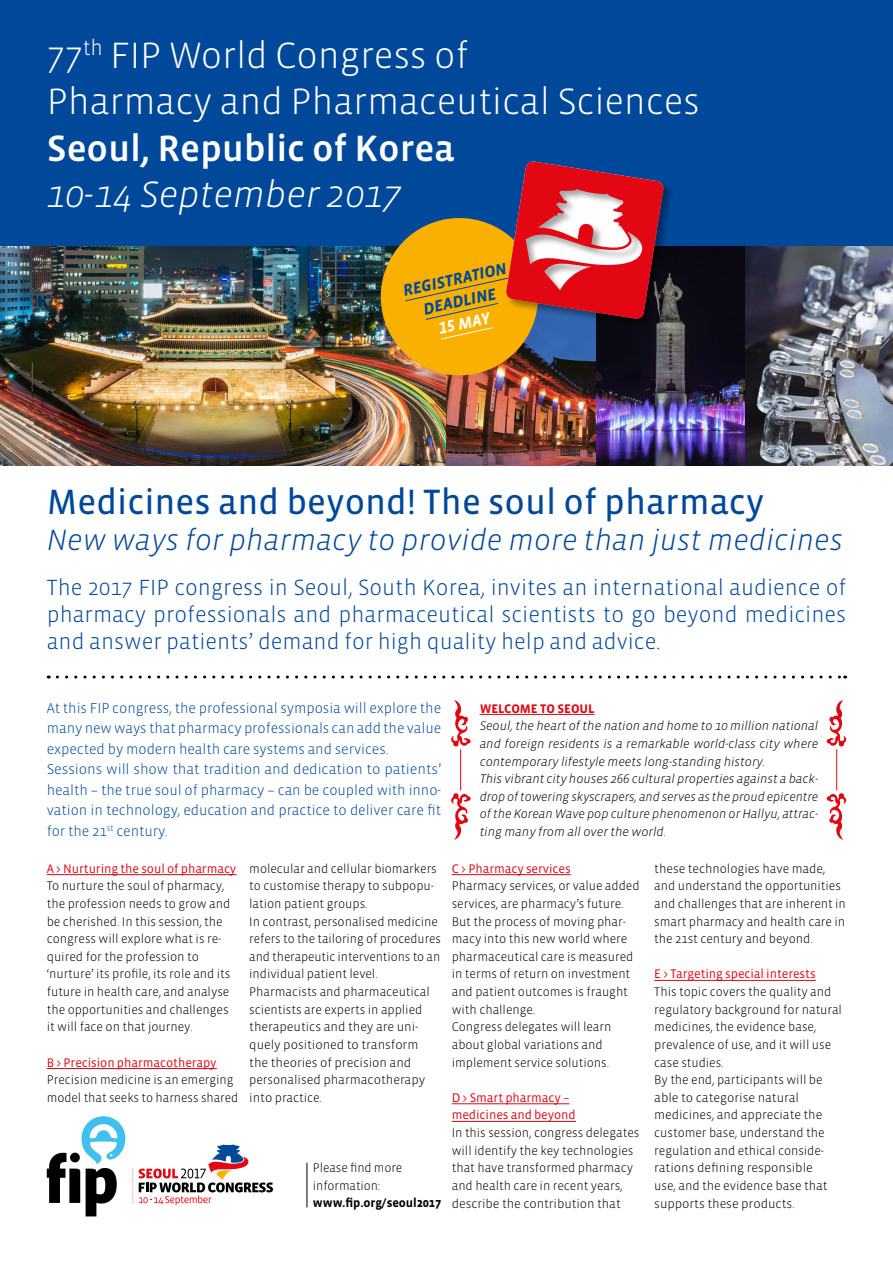
<style>
.page{position:relative;width:893px;height:1263px;background:#fff}
.page>*{position:absolute;margin:0;border:0;box-sizing:border-box;transform-origin:0 0}
.t1{font:300 37.5px/46.5px "Vista Sans OT";letter-spacing:-.005em;color:#fff}
.t2{font:500 37.5px "Vista Sans OT";letter-spacing:-.005em;color:#fff}
.t3{font:italic 300 37.5px "Vista Sans OT";letter-spacing:-.005em;color:#fff}
.t4{font:36px "Vista Sans OT";color:#00489a}
.t5{font:italic 300 30px "Vista Sans OT";color:#00489a}
.t6{font:300 22.5px/27px "Vista Sans OT";color:#00489a;text-align:justify}
.t7{font:italic 700 16.5px/22.5px "Vista Sans OT";color:#00489a;text-align:center}
.t8{font:italic 700 16.5px "Vista Sans OT";color:#fff}
.t9{font:300 14.55px/20.5px "Vista Sans OT";letter-spacing:-.005em;color:#00489a}
.t10{font:300 12.75px/17.5px "Vista Sans OT";letter-spacing:-.005em;color:#000}
.t11{font:italic 300 12.75px/17.7px "Vista Sans OT";letter-spacing:-.005em;color:#000}
.t12{font:12.75px/17.5px "Vista Sans OT";letter-spacing:-.005em;color:#e30613}
.t13{font:700 12.75px "Vista Sans OT";letter-spacing:-.01em;color:#000}
.t14{font:700 12.75px "Vista Sans OT";letter-spacing:-.005em;color:#e30613}
</style>
<div class="page">
<img style="left:744px;top:246px;width:149px;height:220px">
<img style="left:0;top:246px;width:446px;height:220px">
<img style="left:595px;top:246px;width:149px;height:220px">
<img style="left:446px;top:383px;width:149px;height:83px">
<div style="left:0;top:0;width:893px;height:246px;background:#00489a"></div>
<svg style="left:57px;top:675px;width:789px;height:3px"></svg>
<hr style="left:47px;top:874px;width:189px;height:1px;background:#e30613">
<hr style="left:47px;top:1068px;width:170px;height:1px;background:#e30613">
<hr style="left:452px;top:874px;width:119px;height:1px;background:#e30613">
<hr style="left:452px;top:1103px;width:117px;height:1px;background:#e30613">
<hr style="left:452px;top:1121px;width:124px;height:1px;background:#e30613">
<hr style="left:654px;top:980px;width:162px;height:1px;background:#e30613">
<hr style="left:480px;top:714px;width:115px;height:1px;background:#e30613">
<hr style="left:460px;top:749px;width:1px;height:41px;background:#e30613">
<svg style="left:451px;top:700px;width:20px;height:47px"></svg>
<svg style="left:451px;top:793px;width:20px;height:47px"></svg>
<hr style="left:836px;top:749px;width:1px;height:41px;background:#e30613">
<svg style="left:826px;top:700px;width:21px;height:47px"></svg>
<svg style="left:826px;top:793px;width:21px;height:47px"></svg>
<svg style="left:132px;top:1168px;width:1px;height:35px"></svg>
<svg style="left:47px;top:1116px;width:78px;height:100px"></svg>
<svg style="left:139px;top:1144px;width:134px;height:61px"></svg>
<hr style="left:307px;top:1163px;width:1px;height:44px;background:#000">
<div style="left:506px;top:161px;width:168px;height:168px;background:#000;opacity:.35"></div>
<svg style="left:373px;top:161px;width:291px;height:222px"></svg>
<h1 class="t1" style="left:47px;top:33px;width:655px">77<sup>th</sup> FIP World Congress of<br>Pharmacy and Pharmaceutical Sciences</h1>
<h1 class="t2" style="left:47px;top:129px;width:409px">Seoul, Republic of Korea</h1>
<h1 class="t3" style="left:47px;top:175px;width:357px">10-14 September 2017</h1>
<p class="t7" style="left:401px;top:280px;width:107px;rotate:-12deg">REGISTRATION<br>DEADLINE</p>
<p class="t8" style="left:437px;top:320px;width:54px;rotate:-12deg">15 MAY</p>
<h2 class="t4" style="left:47px;top:484px;width:719px">Medicines and beyond! The soul of pharmacy</h2>
<h3 class="t5" style="left:47px;top:524px;width:798px">New ways for pharmacy to provide more than just medicines</h3>
<h3 class="t6" style="left:47px;top:574px;width:801px">The 2017 FIP congress in Seoul, South Korea, invites an international audience of pharmacy professionals and pharmaceutical scientists to go beyond medicines and answer patients’ demand for high quality help and advice.</h3>
<p class="t9" style="left:47px;top:698px;width:396px">At this FIP congress, the professional symposia will explore the many new ways that pharmacy professionals can add the value expected by modern health care systems and services.<br>Sessions will show that tradition and dedication to patients’ health – the true soul of pharmacy – can be coupled with inno&shy;vation in technology, education and practice to deliver care fit for the 21<sup>st</sup> century.</p>
<p class="t14" style="left:480px;top:702px;width:116px">WELCOME TO SEOUL</p>
<p class="t11" style="left:480px;top:717px;width:340px">Seoul, the heart of the nation and home to 10 million national and foreign residents is a remarkable world-class city where contemporary lifestyle meets long-standing history.<br>This vibrant city houses 266 cultural properties against a back&shy;drop of towering skyscrapers, and serves as the proud epicentre of the Korean Wave pop culture phenomenon or Hallyu, attrac&shy;ting many from all over the world.</p>
<p class="t12" style="left:47px;top:860px;width:191px">A &gt; Nurturing the soul of pharmacy</p>
<p class="t10" style="left:47px;top:877px;width:185px">To nurture the soul of pharmacy, the profession needs to grow and be cherished. In this session, the congress will explore what is re&shy;quired for the profession to ‘nurture’ its profile, its role and its future in health care, and analyse the opportunities and challenges it will face on that journey.</p>
<p class="t12" style="left:47px;top:1054px;width:171px">B &gt; Precision pharmacotherapy</p>
<p class="t10" style="left:47px;top:1071px;width:193px">Precision medicine is an emerging model that seeks to harness shared</p>
<p class="t10" style="left:249px;top:860px;width:193px">molecular and cellular biomarkers to customise therapy to subpopu&shy;lation patient groups.<br>In contrast, personalised medicine refers to the tailoring of procedures and therapeutic interventions to an individual patient level.<br>Pharmacists and pharmaceutical scientists are experts in applied therapeutics and they are uni&shy;quely positioned to transform<br>the theories of precision and personalised pharmacotherapy into practice.</p>
<p class="t12" style="left:452px;top:860px;width:120px">C &gt; Pharmacy services</p>
<p class="t10" style="left:452px;top:877px;width:189px">Pharmacy services, or value added services, are pharmacy’s future.<br>But the process of moving phar&shy;macy into this new world where pharmaceutical care is measured in terms of return on investment and patient outcomes is fraught with challenge.<br>Congress delegates will learn about global variations and implement service solutions.</p>
<p class="t12" style="left:452px;top:1089px;width:126px">D &gt; Smart pharmacy – medicines and beyond</p>
<p class="t10" style="left:452px;top:1124px;width:189px">In this session, congress delegates will identify the key technologies that have transformed pharmacy and health care in recent years, describe the contribution that</p>
<p class="t10" style="left:313px;top:1159px;width:91px">Please find more information:</p>
<p class="t13" style="left:313px;top:1196px;width:130px">www.fip.org/seoul2017</p>
<p class="t10" style="left:654px;top:860px;width:193px">these technologies have made, and understand the opportunities and challenges that are inherent in smart pharmacy and health care in the 21st century and beyond.</p>
<p class="t12" style="left:654px;top:965px;width:163px">E &gt; Targeting special interests</p>
<p class="t10" style="left:654px;top:983px;width:189px">This topic covers the quality and regulatory background for natural medicines, the evidence base, prevalence of use, and it will use case studies.<br>By the end, participants will be able to categorise natural medicines, and appreciate the customer base, understand the regulation and ethical conside&shy;rations defining responsible<br>use, and the evidence base that supports these products.</p>
</div>
